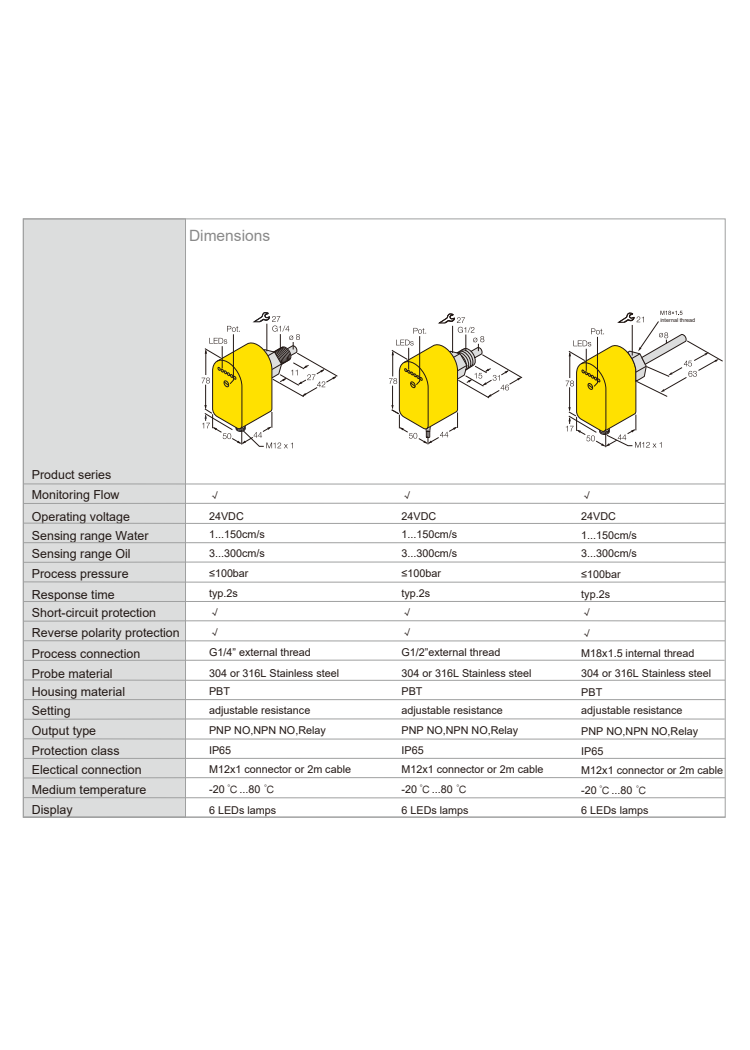
<style>
.page{position:relative;width:750px;height:1050px;background:#fff}
.page>*{position:absolute;margin:0;border:0;box-sizing:border-box;transform-origin:0 0}
.t1{font:15.5px "Arial";color:#898989}
.t2{font:12.4px "Arial";color:#221815}
.t3{font:10.8px/20.2px "Arial";color:#221815}
.t4{font:10.8px/20.2px "Sim Hei";color:#221815}
.t5{font:5.4px "Arial";color:#221815}
.s1{font-family:"Sim Hei"}
</style>
<div class="page">
<div style="left:23px;top:219px;width:163px;height:599px;background:#dcdddd;border:1px solid #9fa0a0"></div>
<svg style="left:389px;top:314px;width:133px;height:131px"></svg>
<svg style="left:566px;top:311px;width:157px;height:137px"></svg>
<svg style="left:23px;top:816px;width:703px;height:2px"></svg>
<svg style="left:23px;top:797px;width:703px;height:1px"></svg>
<svg style="left:23px;top:777px;width:703px;height:2px"></svg>
<svg style="left:23px;top:758px;width:703px;height:1px"></svg>
<svg style="left:23px;top:738px;width:703px;height:2px"></svg>
<svg style="left:23px;top:718px;width:702px;height:2px"></svg>
<svg style="left:23px;top:699px;width:703px;height:1px"></svg>
<svg style="left:23px;top:679px;width:703px;height:2px"></svg>
<svg style="left:23px;top:660px;width:702px;height:1px"></svg>
<svg style="left:23px;top:640px;width:703px;height:2px"></svg>
<svg style="left:23px;top:620px;width:703px;height:2px"></svg>
<svg style="left:23px;top:601px;width:703px;height:1px"></svg>
<svg style="left:23px;top:581px;width:703px;height:2px"></svg>
<svg style="left:23px;top:561px;width:703px;height:2px"></svg>
<svg style="left:23px;top:542px;width:703px;height:1px"></svg>
<svg style="left:23px;top:522px;width:703px;height:2px"></svg>
<svg style="left:23px;top:503px;width:702px;height:1px"></svg>
<svg style="left:23px;top:483px;width:703px;height:2px"></svg>
<svg style="left:202px;top:312px;width:136px;height:136px"></svg>
<h1 class="t1" style="left:189px;top:225px;width:83px">Dimensions</h1>
<p class="t5" style="left:660px;top:316px;width:36px">internal thread</p>
<p class="t2" style="left:32px;top:466px;width:81px">Product series</p>
<p class="t2" style="left:32px;top:486px;width:89px">Monitoring Flow</p>
<p class="t4" style="left:209px;top:485px;width:12px">√</p>
<p class="t4" style="left:402px;top:485px;width:12px">√</p>
<p class="t4" style="left:581px;top:485px;width:12px">√</p>
<p class="t2" style="left:32px;top:508px;width:100px">Operating voltage</p>
<p class="t3" style="left:209px;top:506px;width:36px">24VDC</p>
<p class="t3" style="left:402px;top:506px;width:36px">24VDC</p>
<p class="t2" style="left:32px;top:545px;width:100px">Sensing range Oil</p>
<p class="t3" style="left:209px;top:543px;width:57px">3...300cm/s</p>
<p class="t3" style="left:402px;top:543px;width:57px">3...300cm/s</p>
<p class="t2" style="left:32px;top:565px;width:98px">Process pressure</p>
<p class="t3" style="left:209px;top:563px;width:41px">≤100bar</p>
<p class="t3" style="left:402px;top:563px;width:41px">≤100bar</p>
<p class="t2" style="left:32px;top:586px;width:84px">Response time</p>
<p class="t3" style="left:209px;top:583px;width:30px">typ.2s</p>
<p class="t3" style="left:402px;top:583px;width:30px">typ.2s</p>
<p class="t2" style="left:32px;top:527px;width:118px">Sensing range Water</p>
<p class="t3" style="left:209px;top:524px;width:57px">1...150cm/s</p>
<p class="t3" style="left:402px;top:524px;width:57px">1...150cm/s</p>
<p class="t3" style="left:581px;top:506px;width:36px">24VDC</p>
<p class="t3" style="left:581px;top:543px;width:57px">3...300cm/s ≤100bar typ.2s</p>
<p class="t3" style="left:581px;top:525px;width:57px">1...150cm/s</p>
<p class="t2" style="left:32px;top:604px;width:126px">Short-circuit protection</p>
<p class="t4" style="left:209px;top:602px;width:12px">√</p>
<p class="t4" style="left:402px;top:602px;width:12px">√</p>
<p class="t2" style="left:32px;top:624px;width:149px">Reverse polarity protection</p>
<p class="t4" style="left:209px;top:622px;width:12px">√</p>
<p class="t4" style="left:402px;top:622px;width:12px">√</p>
<p class="t4" style="left:581px;top:603px;width:12px">√ √</p>
<p class="t2" style="left:32px;top:645px;width:110px">Process connection</p>
<p class="t3" style="left:209px;top:643px;width:103px">G1/4” external thread</p>
<p class="t3" style="left:402px;top:643px;width:100px">G1/2”external thread</p>
<p class="t2" style="left:32px;top:665px;width:82px">Probe material</p>
<p class="t3" style="left:209px;top:663px;width:132px">304 or 316L Stainless steel</p>
<p class="t3" style="left:402px;top:663px;width:132px">304 or 316L Stainless steel</p>
<p class="t2" style="left:32px;top:684px;width:95px">Housing material</p>
<p class="t3" style="left:209px;top:681px;width:22px">PBT</p>
<p class="t3" style="left:402px;top:681px;width:22px">PBT</p>
<p class="t2" style="left:32px;top:702px;width:40px">Setting</p>
<p class="t3" style="left:209px;top:700px;width:103px">adjustable resistance</p>
<p class="t3" style="left:402px;top:700px;width:103px">adjustable resistance</p>
<p class="t2" style="left:32px;top:722px;width:66px">Output type</p>
<p class="t3" style="left:209px;top:720px;width:118px">PNP NO,NPN NO,Relay</p>
<p class="t3" style="left:402px;top:720px;width:118px">PNP NO,NPN NO,Relay</p>
<p class="t2" style="left:32px;top:743px;width:89px">Protection class</p>
<p class="t3" style="left:209px;top:740px;width:24px">IP65</p>
<p class="t3" style="left:402px;top:740px;width:24px">IP65</p>
<p class="t2" style="left:32px;top:761px;width:111px">Electical connection</p>
<p class="t3" style="left:209px;top:759px;width:143px">M12x1 connector or 2m cable</p>
<p class="t3" style="left:402px;top:759px;width:143px">M12x1 connector or 2m cable</p>
<p class="t2" style="left:32px;top:781px;width:116px">Medium temperature</p>
<p class="t3" style="left:209px;top:780px;width:67px">-20 <span class="s1">℃</span>...80 <span class="s1">℃</span></p>
<p class="t3" style="left:402px;top:780px;width:67px">-20 <span class="s1">℃</span>...80 <span class="s1">℃</span></p>
<p class="t2" style="left:32px;top:802px;width:42px">Display</p>
<p class="t3" style="left:209px;top:800px;width:69px">6 LEDs lamps</p>
<p class="t3" style="left:402px;top:800px;width:69px">6 LEDs lamps</p>
<p class="t3" style="left:581px;top:643px;width:132px">M18x1.5 internal thread<br>304 or 316L Stainless steel</p>
<p class="t3" style="left:581px;top:683px;width:103px;line-height:18.6px">PBT<br>adjustable resistance</p>
<p class="t3" style="left:581px;top:720px;width:118px;line-height:20.5px">PNP NO,NPN NO,Relay<br>IP65</p>
<p class="t3" style="left:581px;top:760px;width:143px">M12x1 connector or 2m cable -20 <span class="s1">℃</span>...80 <span class="s1">℃<br></span>6 LEDs lamps</p>
</div>
